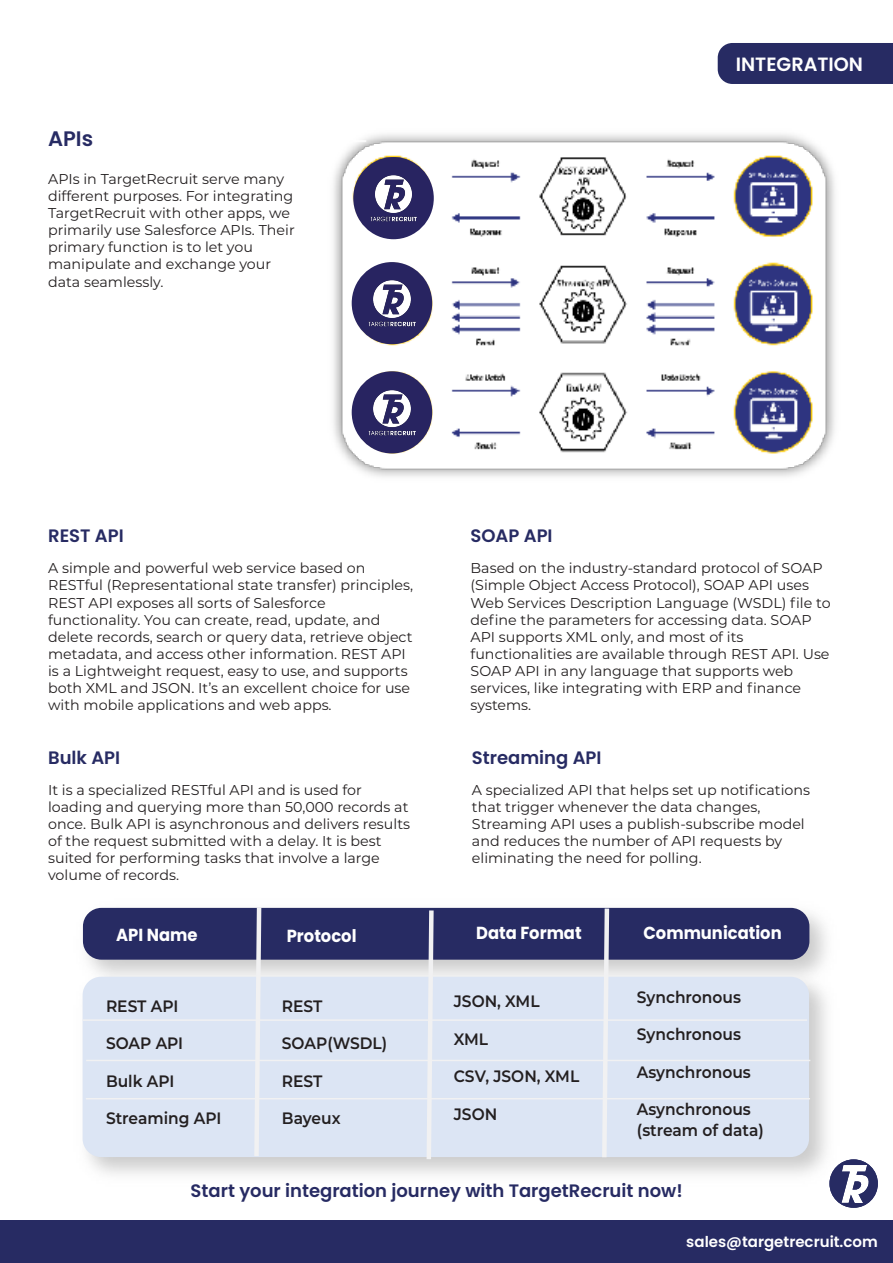
<style>
.page{position:relative;width:893px;height:1263px;background:#fff}
.page>*{position:absolute;margin:0;border:0;box-sizing:border-box;transform-origin:0 0}
.t1{font:600 21px "Poppins";color:#272b63}
.t2{font:600 19.2px "Poppins";color:#fff}
.t3{font:600 18px "Poppins";color:#272b63}
.t4{font:700 17.4px "Poppins";color:#fff;scale:.94 1}
.t5{font:600 16.5px/21px "Montserrat";color:#231f20;scale:.94 1}
.t6{font:600 15px "Poppins";color:#fff}
.t7{font:14.25px/17.1px "Montserrat";color:#231f20}
</style>
<div class="page">
<div style="left:0;top:1220px;width:893px;height:43px;background:#272b63"></div>
<svg style="left:830px;top:1159px;width:48px;height:49px"></svg>
<div style="left:718px;top:43px;width:175px;height:41px;background:#272b63"></div>
<img style="left:333px;top:134px;width:502px;height:343px">
<div style="left:353px;top:157px;width:81px;height:82px;background:#282461;border-radius:50%"></div>
<img style="left:370px;top:175px;width:47px;height:46px">
<div style="left:352px;top:262px;width:80px;height:82px;background:#282461;border-radius:50%"></div>
<img style="left:369px;top:280px;width:46px;height:46px">
<div style="left:352px;top:371px;width:80px;height:82px;background:#282461;border-radius:50%"></div>
<img style="left:369px;top:390px;width:46px;height:46px">
<img style="left:82px;top:907px;width:745px;height:58px">
<div style="left:83px;top:908px;width:726px;height:52px;background:#272b63;border-radius:18px"></div>
<img style="left:82px;top:965px;width:760px;height:225px">
<div style="left:83px;top:977px;width:726px;height:180px;background:#dce5f4;border-radius:18px"></div>
<svg style="left:252px;top:907px;width:12px;height:254px"></svg>
<svg style="left:424px;top:907px;width:12px;height:257px"></svg>
<svg style="left:600px;top:907px;width:11px;height:255px"></svg>
<hr style="left:83px;top:1019px;width:724px;height:2px;background:#f1f1f2">
<hr style="left:86px;top:1060px;width:724px;height:1px;background:#f1f1f2">
<hr style="left:86px;top:1098px;width:724px;height:1px;background:#f1f1f2">
<h1 class="t1" style="left:48px;top:127px;width:47px">APIs</h1>
<p class="t7" style="left:48px;top:170px;width:248px">APIs in TargetRecruit serve many different purposes. For integrating<br>TargetRecruit with other apps, we primarily use Salesforce APIs. Their primary function is to let you manipulate and exchange your data seamlessly.</p>
<h2 class="t2" style="left:736px;top:53px;width:129px">INTEGRATION</h2>
<p class="t3" style="left:48px;top:525px;width:77px">REST API</p>
<p class="t7" style="left:48px;top:559px;width:367px">A simple and powerful web service based on RESTful (Representational state transfer) principles, REST API exposes all sorts of Salesforce functionality. You can create, read, update, and delete records, search or query data, retrieve object metadata, and access other information. REST API is a Lightweight request, easy to use, and supports both XML and JSON. It’s an excellent choice for use with mobile applications and web apps.</p>
<p class="t3" style="left:48px;top:747px;width:74px">Bulk API</p>
<p class="t7" style="left:48px;top:781px;width:363px">It is a specialized RESTful API and is used for loading and querying more than 50,000 records at once. Bulk API is asynchronous and delivers results of the request submitted with a delay. It is best suited for performing tasks that involve a large volume of records.</p>
<p class="t3" style="left:471px;top:525px;width:84px">SOAP API</p>
<p class="t7" style="left:471px;top:559px;width:362px">Based on the industry-standard protocol of SOAP (Simple Object Access Protocol), SOAP API uses Web Services Description Language (WSDL) file to define the parameters for accessing data. SOAP API supports XML only, and most of its functionalities are available through REST API. Use SOAP API in any language that supports web services, like integrating with ERP and finance systems.</p>
<p class="t3" style="left:472px;top:747px;width:131px">Streaming API</p>
<p class="t7" style="left:472px;top:781px;width:340px">A specialized API that helps set up notifications that trigger whenever the data changes, Streaming API uses a publish-subscribe model and reduces the number of API requests by eliminating the need for polling.</p>
<p class="t4" style="left:116px;top:925px;width:88px">API Name</p>
<p class="t4" style="left:643px;top:922px;width:149px">Communication</p>
<p class="t4" style="left:287px;top:926px;width:76px">Protocol</p>
<p class="t4" style="left:476px;top:923px;width:114px">Data Format</p>
<p class="t5" style="left:106px;top:994px;width:79px">REST API</p>
<p class="t5" style="left:106px;top:1032px;width:84px">SOAP API</p>
<p class="t5" style="left:106px;top:1069px;width:74px">Bulk API</p>
<p class="t5" style="left:106px;top:1107px;width:124px">Streaming API</p>
<p class="t5" style="left:282px;top:995px;width:45px">REST</p>
<p class="t5" style="left:282px;top:1032px;width:114px">SOAP(WSDL)</p>
<p class="t5" style="left:282px;top:1070px;width:45px">REST</p>
<p class="t5" style="left:282px;top:1107px;width:64px">Bayeux</p>
<p class="t5" style="left:454px;top:990px;width:93px">JSON, XML</p>
<p class="t5" style="left:454px;top:1028px;width:38px">XML</p>
<p class="t5" style="left:454px;top:1065px;width:135px">CSV, JSON, XML</p>
<p class="t5" style="left:454px;top:1103px;width:48px">JSON</p>
<p class="t5" style="left:637px;top:986px;width:112px">Synchronous</p>
<p class="t5" style="left:637px;top:1023px;width:112px">Synchronous</p>
<p class="t5" style="left:637px;top:1061px;width:123px">Asynchronous</p>
<p class="t5" style="left:637px;top:1098px;width:136px">Asynchronous (stream of data)</p>
<p class="t3" style="left:191px;top:1180px;width:494px">Start your integration journey with TargetRecruit now!</p>
<p class="t6" style="left:686px;top:1233px;width:193px">sales@targetrecruit.com</p>
</div>
